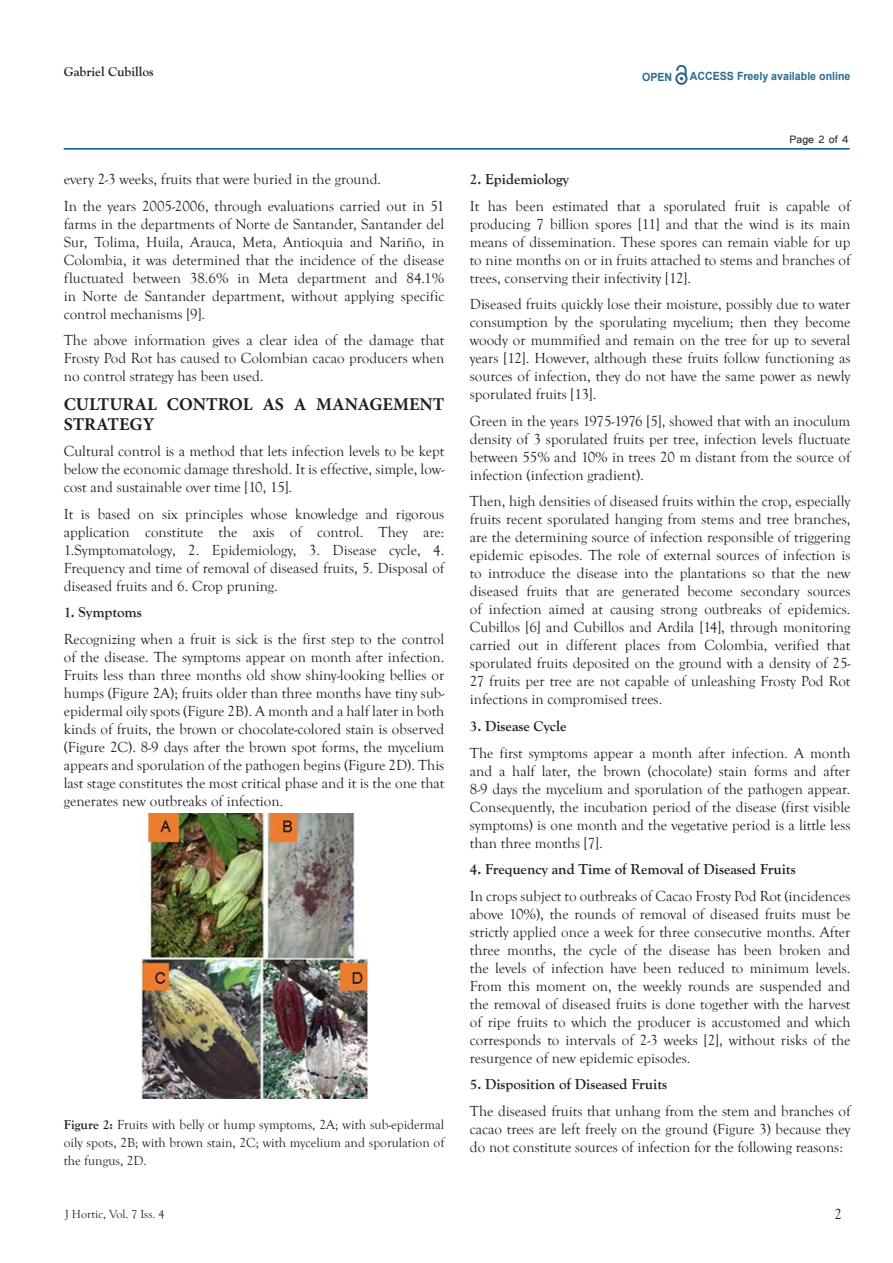
<style>
.page{position:relative;width:893px;height:1263px;background:#fff}
.page>*{position:absolute;margin:0;border:0;box-sizing:border-box;transform-origin:0 0}
.p1{font:700 18px/19.8px "Minion Pro";color:#231f20}
.t1{font:15px/18px "Goudy Old Style T";color:#231f20;text-align:justify}
.t2{font:700 15px "Goudy Old Style T";color:#231f20}
.t3{font:13.5px/18px "Goudy Old Style T";color:#231f20;text-align:justify}
.t4{font:700 13.5px "Goudy Old Style T";color:#231f20}
.t5{font:13.5px "Tunga";color:#231f20}
.t6{font:12px "Goudy Old Style T";color:#231f20}
.t7{font:700 11.25px "Arial";color:#2d6a8e;scale:.94 1}
.s1{font-weight:700}
</style>
<div class="page">
<hr style="left:64px;top:148px;width:786px;height:2px;background:#005996">
<svg style="left:675px;top:65px;width:12px;height:20px"></svg>
<img style="left:141px;top:814px;width:227px;height:284px">
<p class="t4" style="left:64px;top:64px;width:91px">Gabriel Cubillos</p>
<p class="t1" style="left:64px;top:171px;width:319px">every 2-3 weeks, fruits that were buried in the ground.</p>
<p class="t1" style="left:64px;top:197px;width:382px">In the years 2005-2006, through evaluations carried out in 51 farms in the departments of Norte de Santander, Santander del Sur, Tolima, Huila, Arauca, Meta, Antioquia and Nariño, in Colombia, it was determined that the incidence of the disease fluctuated between 38.6% in Meta department and 84.1% in Norte de Santander department, without applying specific control mechanisms [9].</p>
<p class="t1" style="left:64px;top:332px;width:382px">The above information gives a clear idea of the damage that Frosty Pod Rot has caused to Colombian cacao producers when no control strategy has been used.</p>
<p class="p1" style="left:64px;top:394px;width:382px">CULTURAL CONTROL AS A MANAGEMENT<br>STRATEGY</p>
<p class="t1" style="left:64px;top:442px;width:382px">Cultural control is a method that lets infection levels to be kept below the economic damage threshold. It is effective, simple, low&shy;cost and sustainable over time [10, 15].</p>
<p class="t1" style="left:64px;top:505px;width:382px">It is based on six principles whose knowledge and rigorous application constitute the axis of control. They are:<br>1.Symptomatology, 2. Epidemiology, 3. Disease cycle, 4.<br>Frequency and time of removal of diseased fruits, 5. Disposal of diseased fruits and 6. Crop pruning.</p>
<p class="t2" style="left:64px;top:604px;width:80px">1. Symptoms</p>
<p class="t1" style="left:64px;top:630px;width:382px">Recognizing when a fruit is sick is the first step to the control of the disease. The symptoms appear on month after infection.<br>Fruits less than three months old show shiny-looking bellies or humps (Figure 2A); fruits older than three months have tiny sub&shy;epidermal oily spots (Figure 2B). A month and a half later in both kinds of fruits, the brown or chocolate-colored stain is observed (Figure 2C). 8-9 days after the brown spot forms, the mycelium appears and sporulation of the pathogen begins (Figure 2D). This last stage constitutes the most critical phase and it is the one that generates new outbreaks of infection.</p>
<p class="t3" style="left:64px;top:1115px;width:382px"><span class="s1">Figure 2:</span> Fruits with belly or hump symptoms, 2A; with sub-epidermal oily spots, 2B; with brown stain, 2C; with mycelium and sporulation of the fungus, 2D.</p>
<p class="t7" style="left:642px;top:70px;width:34px">OPEN</p>
<p class="t7" style="left:690px;top:69px;width:172px">ACCESS Freely available online</p>
<p class="t5" style="left:790px;top:131px;width:61px">Page 2 of 4</p>
<p class="t2" style="left:470px;top:171px;width:101px">2. Epidemiology</p>
<p class="t1" style="left:470px;top:197px;width:382px">It has been estimated that a sporulated fruit is capable of producing 7 billion spores [11] and that the wind is its main means of dissemination. These spores can remain viable for up to nine months on or in fruits attached to stems and branches of trees, conserving their infectivity [12].</p>
<p class="t1" style="left:470px;top:296px;width:382px">Diseased fruits quickly lose their moisture, possibly due to water consumption by the sporulating mycelium; then they become woody or mummified and remain on the tree for up to several years [12]. However, although these fruits follow functioning as sources of infection, they do not have the same power as newly sporulated fruits [13].</p>
<p class="t1" style="left:470px;top:412px;width:382px">Green in the years 1975-1976 [5], showed that with an inoculum density of 3 sporulated fruits per tree, infection levels fluctuate between 55% and 10% in trees 20 m distant from the source of infection (infection gradient).</p>
<p class="t1" style="left:470px;top:493px;width:382px">Then, high densities of diseased fruits within the crop, especially fruits recent sporulated hanging from stems and tree branches, are the determining source of infection responsible of triggering epidemic episodes. The role of external sources of infection is to introduce the disease into the plantations so that the new diseased fruits that are generated become secondary sources of infection aimed at causing strong outbreaks of epidemics.<br>Cubillos [6] and Cubillos and Ardila [14], through monitoring carried out in different places from Colombia, verified that sporulated fruits deposited on the ground with a density of 25- 27 fruits per tree are not capable of unleashing Frosty Pod Rot infections in compromised trees.</p>
<p class="t2" style="left:470px;top:718px;width:98px">3. Disease Cycle</p>
<p class="t1" style="left:470px;top:744px;width:382px">The first symptoms appear a month after infection. A month and a half later, the brown (chocolate) stain forms and after 8-9 days the mycelium and sporulation of the pathogen appear.<br>Consequently, the incubation period of the disease (first visible symptoms) is one month and the vegetative period is a little less than three months [7].</p>
<p class="t2" style="left:470px;top:861px;width:327px">4. Frequency and Time of Removal of Diseased Fruits</p>
<p class="t1" style="left:470px;top:887px;width:382px">In crops subject to outbreaks of Cacao Frosty Pod Rot (incidences above 10%), the rounds of removal of diseased fruits must be strictly applied once a week for three consecutive months. After three months, the cycle of the disease has been broken and the levels of infection have been reduced to minimum levels.<br>From this moment on, the weekly rounds are suspended and the removal of diseased fruits is done together with the harvest of ripe fruits to which the producer is accustomed and which corresponds to intervals of 2-3 weeks [2], without risks of the resurgence of new epidemic episodes.</p>
<p class="t2" style="left:470px;top:1076px;width:199px">5. Disposition of Diseased Fruits</p>
<p class="t1" style="left:470px;top:1102px;width:382px">The diseased fruits that unhang from the stem and branches of cacao trees are left freely on the ground (Figure 3) because they do not constitute sources of infection for the following reasons:</p>
<p class="t6" style="left:65px;top:1207px;width:101px">J Hortic, Vol. 7 Iss. 4</p>
<p class="t1" style="left:834px;top:1205px;width:9px">2</p>
</div>
